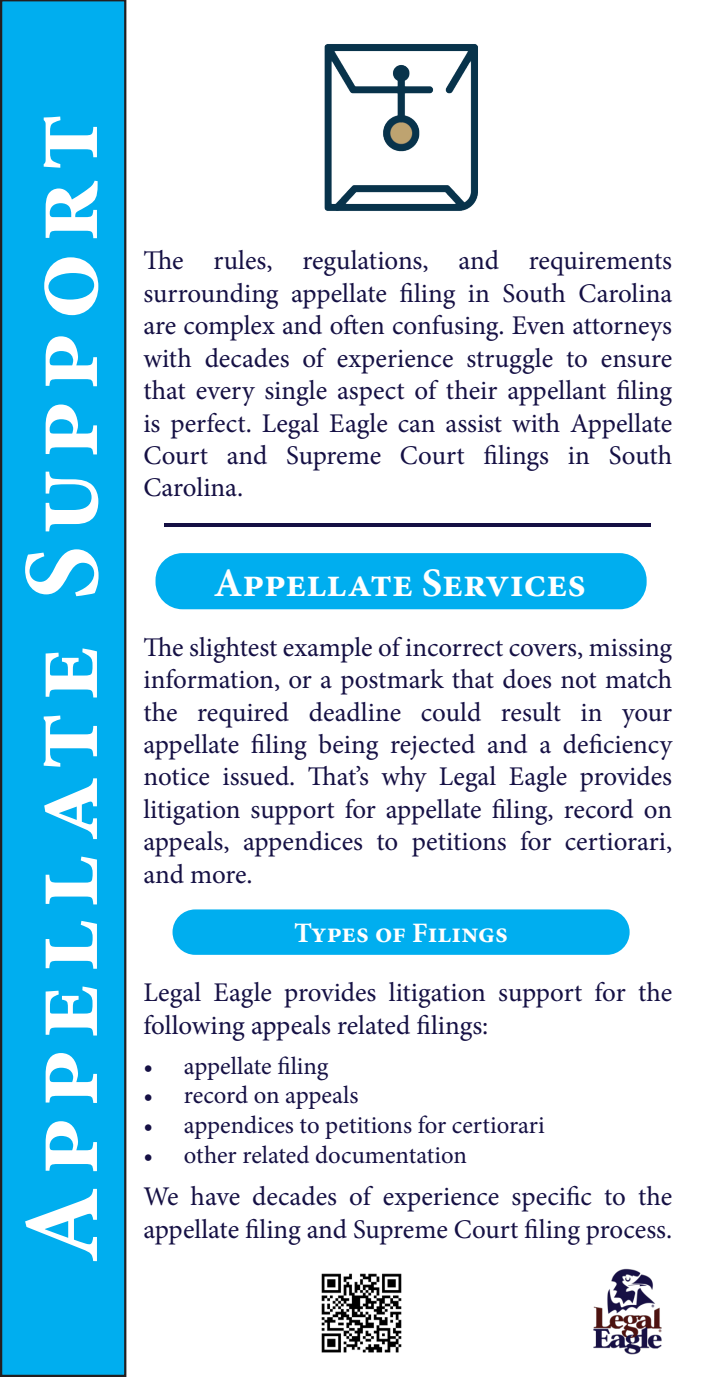
<style>
.page{position:relative;width:725px;height:1377px;background:#fff}
.page>*{position:absolute;margin:0;border:0;box-sizing:border-box;transform-origin:0 0}
.t1{font:700 108px "Minion Pro";letter-spacing:.1em;color:#fff}
.t2{font:700 40.5px "Minion Pro";color:#fff}
.t3{font:700 28.12px "Minion Pro";color:#fff}
.t4{font:27px/32.4px "Minion Pro";color:#151044;text-align:justify}
.t5{font:24.75px "Minion Pro";color:#151044}
</style>
<div class="page">
<div style="left:1px;top:0;width:124px;height:1375px;background:#00aeef"></div>
<div style="left:0;top:0;width:126px;height:1376px;border:2px solid #231f20"></div>
<img style="left:324px;top:44px;width:154px;height:167px">
<img style="left:593px;top:1268px;width:69px;height:87px">
<hr style="left:165px;top:523px;width:486px;height:3px;background:#151044">
<div style="left:155px;top:553px;width:491px;height:56px;background:#00aeef;border-radius:27px"></div>
<div style="left:172px;top:909px;width:457px;height:45px;background:#00aeef;border-radius:23px"></div>
<img style="left:321px;top:1273px;width:81px;height:80px">
<p class="t1" style="left:-14px;top:1262px;width:1151px;rotate:-90deg">Appellate Support</p>
<p class="t4" style="left:143px;top:245px;width:530px">The rules, regulations, and requirements surrounding appellate filing in South Carolina are complex and often confusing. Even attorneys with decades of experience struggle to ensure that every single aspect of their appellant filing is perfect. Legal Eagle can assist with Appellate Court and Supreme Court filings in South Carolina.</p>
<p class="t2" style="left:214px;top:554px;width:373px">Appellate Services</p>
<p class="t4" style="left:143px;top:631px;width:530px">The slightest example of incorrect covers, missing information, or a postmark that does not match the required deadline could result in your appellate filing being rejected and a deficiency notice issued. That’s why Legal Eagle provides litigation support for appellate filing, record on appeals, appendices to petitions for certiorari, and more.</p>
<p class="t3" style="left:294px;top:913px;width:215px">Types of Filings</p>
<p class="t4" style="left:143px;top:976px;width:530px">Legal Eagle provides litigation support for the following appeals related filings:</p>
<p class="t5" style="left:143px;top:1048px;width:187px">• appellate filing</p>
<p class="t5" style="left:143px;top:1078px;width:217px">• record on appeals</p>
<p class="t5" style="left:143px;top:1108px;width:403px">• appendices to petitions for certiorari</p>
<p class="t5" style="left:143px;top:1137px;width:325px">• other related documentation</p>
<p class="t4" style="left:143px;top:1180px;width:530px">We have decades of experience specific to the appellate filing and Supreme Court filing process.</p>
</div>
